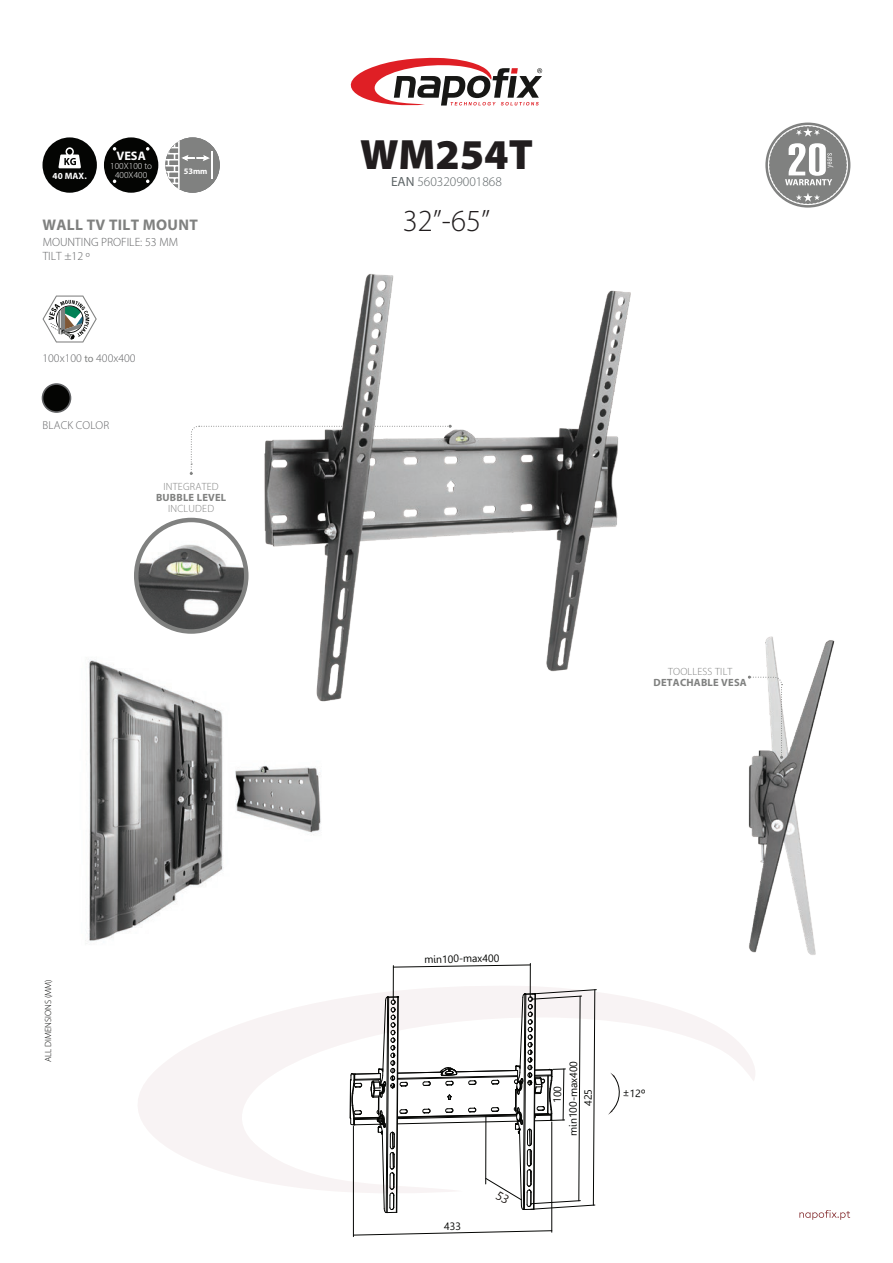
<style>
.page{position:relative;width:893px;height:1263px;background:#fff}
.page>*{position:absolute;margin:0;border:0;box-sizing:border-box;transform-origin:0 0}
.t1{font:900 42.6px "Myriad Pro";color:#211d1e}
.t2{font:300 30.75px "Myriad Pro";color:#211d1e}
.t3{font:700 15.45px "Myriad Pro";letter-spacing:.02em;color:#808180}
.t4{font:300 13.35px "Myriad Pro";color:#5e6567}
.t5{font:700 12.45px "Myriad Pro";color:#fff}
.t6{font:300 12px/14.4px "Myriad Pro";color:#646567}
.t7{font:300 11.7px "Myriad Pro";color:#636466}
.t8{font:300 11.55px "Myriad Pro";letter-spacing:.02em;color:#636466}
.t9{font:10.5px/14.7px "Leelawadee";color:#040503;text-align:center}
.t10{font:300 10.5px/21.1px "Myriad Pro";letter-spacing:.02em;color:#808180;text-align:center}
.t11{font:700 10.5px "Myriad Pro";letter-spacing:.02em;color:#808180}
.t12{font:300 9.15px/9.1px "Myriad Pro";color:#fff;text-align:center}
.t13{font:700 9.15px "Myriad Pro";color:#fff}
.t14{font:300 9px "Myriad Pro";color:#040503}
.t15{font:700 8.4px "Myriad Pro";color:#fff}
.s1{font-weight:400;font-size:10.5px;color:#808180}
.s2{font-weight:400}
</style>
<div class="page">
<img style="left:85px;top:633px;width:236px;height:308px">
<img style="left:136px;top:520px;width:55px;height:109px">
<div style="left:134px;top:518px;width:114px;height:116px;border:4px solid #808180;border-radius:50%"></div>
<svg style="left:138px;top:986px;width:617px;height:206px"></svg>
<svg style="left:799px;top:1210px;width:51px;height:10px"></svg>
<svg style="left:765px;top:123px;width:85px;height:85px"></svg>
<img style="left:748px;top:636px;width:87px;height:319px">
<img style="left:191px;top:274px;width:440px;height:471px">
<hr style="left:393px;top:965px;width:1px;height:34px;background:#040503">
<hr style="left:530px;top:963px;width:1px;height:34px;background:#040503">
<svg style="left:393px;top:964px;width:138px;height:3px"></svg>
<hr style="left:353px;top:1126px;width:1px;height:110px;background:#040503">
<hr style="left:551px;top:1122px;width:1px;height:110px;background:#040503">
<svg style="left:608px;top:1072px;width:14px;height:43px"></svg>
<svg style="left:350px;top:58px;width:192px;height:48px"></svg>
<div style="left:43px;top:137px;width:54px;height:56px;background:#040503;border-radius:50%"></div>
<svg style="left:58px;top:147px;width:23px;height:21px"></svg>
<div style="left:165px;top:137px;width:55px;height:56px;background:#808180;border-radius:50%"></div>
<svg style="left:165px;top:139px;width:48px;height:51px"></svg>
<div style="left:43px;top:384px;width:27px;height:28px;background:#040503;border-radius:50%"></div>
<div style="left:42px;top:383px;width:29px;height:30px;border:2px solid #636466;border-radius:50%"></div>
<svg style="left:43px;top:296px;width:54px;height:46px"></svg>
<div style="left:104px;top:137px;width:54px;height:56px;background:#040503;border-radius:50%"></div>
<svg style="left:113px;top:147px;width:3px;height:4px"></svg>
<svg style="left:146px;top:147px;width:3px;height:4px"></svg>
<svg style="left:748px;top:676px;width:35px;height:83px"></svg>
<svg style="left:353px;top:1222px;width:200px;height:13px"></svg>
<svg style="left:350px;top:989px;width:247px;height:224px"></svg>
<p class="t13" style="left:53px;top:169px;width:36px">40 MAX.</p>
<p class="t5" style="left:116px;top:148px;width:31px">VESA</p>
<p class="t12" style="left:110px;top:161px;width:43px">100X100 to<br>400X400</p>
<p class="t15" style="left:184px;top:165px;width:25px">53mm</p>
<h3 class="t3" style="left:43px;top:214px;width:157px">WALL TV TILT MOUNT</h3>
<p class="t6" style="left:43px;top:235px;width:137px">MOUNTING PROFILE: 53 MM<br>TILT ±12 º</p>
<p class="t7" style="left:42px;top:351px;width:95px">100x100 <span class="s1">to</span> 400x400</p>
<p class="t8" style="left:43px;top:419px;width:68px">BLACK COLOR</p>
<p class="t10" style="left:164px;top:476px;width:57px">INTEGRATED<br>INCLUDED</p>
<p class="t11" style="left:156px;top:491px;width:72px">BUBBLE LEVEL</p>
<p class="t14" style="left:43px;top:1062px;width:84px;rotate:-90deg">ALL DIMENSIONS (MM)</p>
<h1 class="t1" style="left:360px;top:126px;width:174px">WM254T</h1>
<p class="t4" style="left:391px;top:173px;width:112px"><span class="s2">EAN</span> 5603209001868</p>
<h2 class="t2" style="left:403px;top:202px;width:89px">32”-65”</h2>
<p class="t10" style="left:668px;top:661px;width:66px">TOOLLESS TILT</p>
<p class="t11" style="left:654px;top:675px;width:95px">DETACHABLE VESA</p>
<p class="t9" style="left:424px;top:952px;width:77px;rotate:-1deg">min100-max400</p>
<p class="t9" style="left:566px;top:1136px;width:77px;rotate:-90deg">m i n 001 - m 004xa<br>425</p>
<p class="t9" style="left:623px;top:1085px;width:25px;rotate:2deg">±12º</p>
</div>
